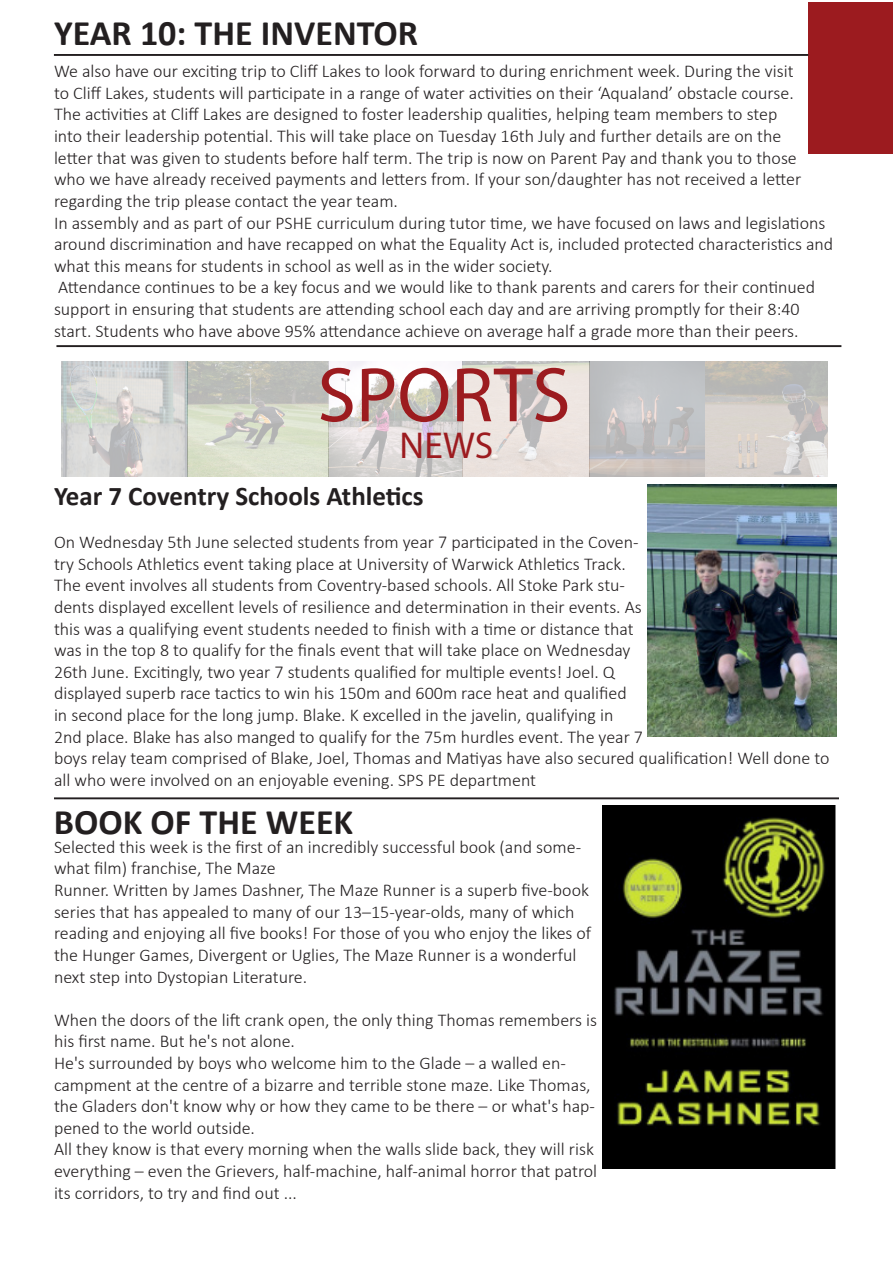
<style>
.page{position:relative;width:893px;height:1263px;background:#fff}
.page>*{position:absolute;margin:0;border:0;box-sizing:border-box;transform-origin:0 0}
.Paragraph_Style1_-_Left_Indent__0__Left_{font:78px "Myriad Pro";color:#9c1b1f}
.Paragraph_Style1_-_Left_Indent__0__Left_-2{font:37.5px "Myriad Pro";color:#9c1b1f}
.Paragraph_Style3_-_Left_Indent__0__Left_{font:700 36px "Calibri";color:#231f20}
.Paragraph_Style3_-_Left_Indent__0__Left_-2{font:700 27px "Calibri";color:#231f20}
.Paragraph_Style3_-_Left_Indent__0__Left_-3{font:300 18px/21.6px "Calibri";color:#231f20}
</style>
<div class="page">
<div style="left:808px;top:2px;width:85px;height:151px;background:#9c1b1f"></div>
<hr style="left:54px;top:54px;width:754px;height:2px;background:#231f20">
<hr style="left:56px;top:345px;width:785px;height:2px;background:#231f20">
<img style="left:602px;top:805px;width:234px;height:364px">
<img style="left:647px;top:485px;width:189px;height:252px">
<img style="left:61px;top:361px;width:766px;height:116px">
<hr style="left:54px;top:797px;width:785px;height:2px;background:#231f20">
<p class="Paragraph_Style3_-_Left_Indent__0__Left_" style="left:54px;top:8px;width:366px">YEAR 10: THE INVENTOR</p>
<p class="Paragraph_Style3_-_Left_Indent__0__Left_-3" style="left:54px;top:60px;width:749px">We also have our exciting trip to Cliff Lakes to look forward to during enrichment week. During the visit to Cliff Lakes, students will participate in a range of water activities on their ‘Aqualand’ obstacle course.<br>The activities at Cliff Lakes are designed to foster leadership qualities, helping team members to step into their leadership potential. This will take place on Tuesday 16th July and further details are on the letter that was given to students before half term. The trip is now on Parent Pay and thank you to those who we have already received payments and letters from. If your son/daughter has not received a letter regarding the trip please contact the year team.</p>
<p class="Paragraph_Style3_-_Left_Indent__0__Left_-3" style="left:54px;top:212px;width:781px">In assembly and as part of our PSHE curriculum during tutor time, we have focused on laws and legislations around discrimination and have recapped on what the Equality Act is, included protected characteristics and what this means for students in school as well as in the wider society.</p>
<p class="Paragraph_Style3_-_Left_Indent__0__Left_-3" style="left:54px;top:276px;width:762px">Attendance continues to be a key focus and we would like to thank parents and carers for their continued support in ensuring that students are attending school each day and are arriving promptly for their 8:40 start. Students who have above 95% attendance achieve on average half a grade more than their peers.</p>
<p class="Paragraph_Style1_-_Left_Indent__0__Left_" style="left:317px;top:347px;width:255px">SPORTS</p>
<p class="Paragraph_Style1_-_Left_Indent__0__Left_-2" style="left:400px;top:422px;width:95px">NEWS</p>
<p class="Paragraph_Style3_-_Left_Indent__0__Left_-2" style="left:54px;top:477px;width:371px">Year 7 Coventry Schools Athletics</p>
<p class="Paragraph_Style3_-_Left_Indent__0__Left_-3" style="left:54px;top:531px;width:777px">On Wednesday 5th June selected students from year 7 participated in the Coven-<br>try Schools Athletics event taking place at University of Warwick Athletics Track.<br>The event involves all students from Coventry-based schools. All Stoke Park stu-<br>dents displayed excellent levels of resilience and determination in their events. As<br>this was a qualifying event students needed to finish with a time or distance that<br>was in the top 8 to qualify for the finals event that will take place on Wednesday<br>26th June. Excitingly, two year 7 students qualified for multiple events! Joel. Q<br>displayed superb race tactics to win his 150m and 600m race heat and qualified<br>in second place for the long jump. Blake. K excelled in the javelin, qualifying in<br>2nd place. Blake has also manged to qualify for the 75m hurdles event. The year 7<br>boys relay team comprised of Blake, Joel, Thomas and Matiyas have also secured qualification! Well done to all who were involved on an enjoyable evening. SPS PE department</p>
<p class="Paragraph_Style3_-_Left_Indent__0__Left_" style="left:54px;top:796px;width:301px">BOOK OF THE WEEK</p>
<p class="Paragraph_Style3_-_Left_Indent__0__Left_-3" style="left:54px;top:836px;width:529px">Selected this week is the first of an incredibly successful book (and some&shy;what film) franchise, The Maze</p>
<p class="Paragraph_Style3_-_Left_Indent__0__Left_-3" style="left:54px;top:879px;width:539px">Runner. Written by James Dashner, The Maze Runner is a superb five-book series that has appealed to many of our 13–15-year-olds, many of which reading and enjoying all five books! For those of you who enjoy the likes of the Hunger Games, Divergent or Uglies, The Maze Runner is a wonderful next step into Dystopian Literature.</p>
<p class="Paragraph_Style3_-_Left_Indent__0__Left_-3" style="left:54px;top:1009px;width:545px">When the doors of the lift crank open, the only thing Thomas remembers is his first name. But he's not alone.</p>
<p class="Paragraph_Style3_-_Left_Indent__0__Left_-3" style="left:54px;top:1052px;width:543px">He's surrounded by boys who welcome him to the Glade – a walled en&shy;campment at the centre of a bizarre and terrible stone maze. Like Thomas, the Gladers don't know why or how they came to be there – or what's hap&shy;pened to the world outside.</p>
<p class="Paragraph_Style3_-_Left_Indent__0__Left_-3" style="left:54px;top:1138px;width:545px">All they know is that every morning when the walls slide back, they will risk everything – even the Grievers, half-machine, half-animal horror that patrol its corridors, to try and find out ...</p>
</div>
